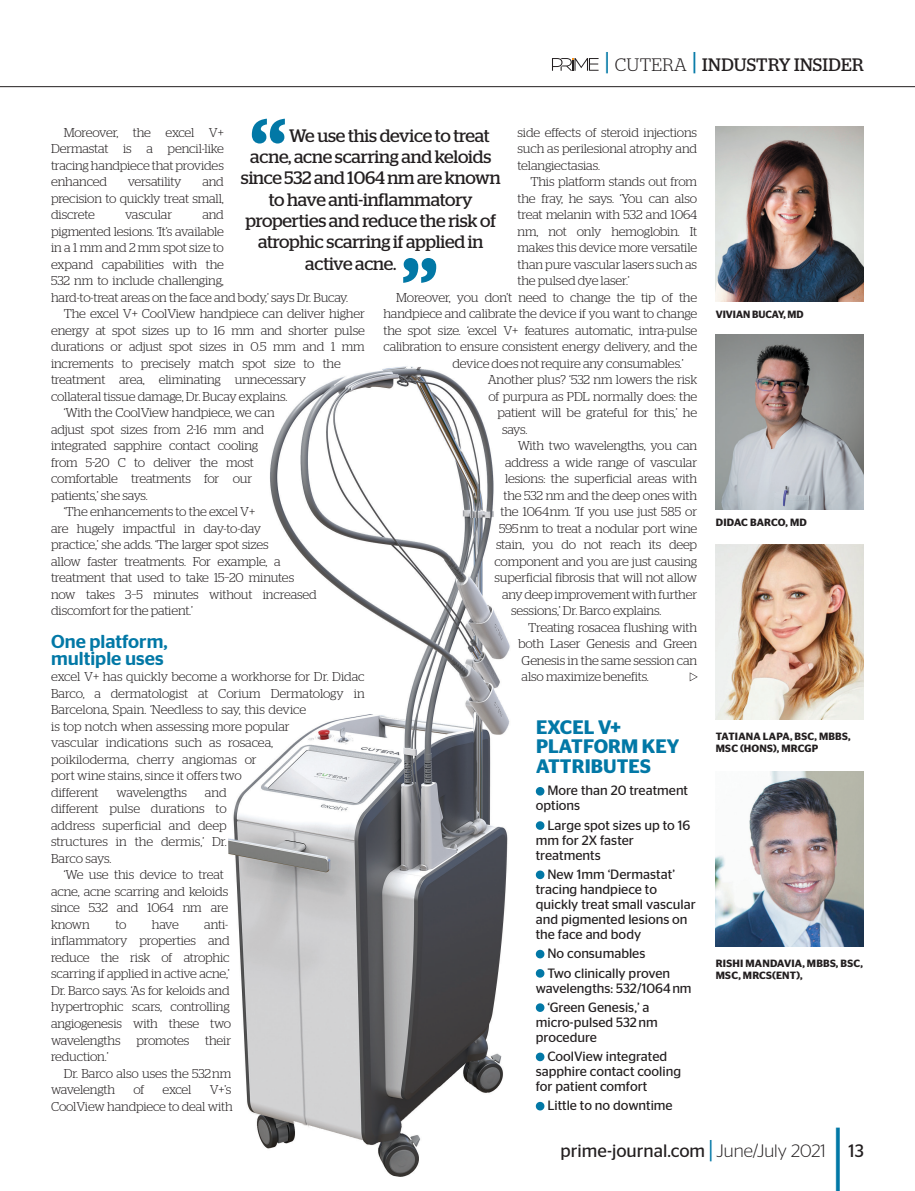
<style>
.page{position:relative;width:915px;height:1191px;background:#fff}
.page>*{position:absolute;margin:0;border:0;box-sizing:border-box;transform-origin:0 0}
._08b_Box_Body_No_Ind{font:600 19.5px/19.5px "Stag Sans";letter-spacing:.005em;color:#0278a6}
._05a_Subhead_01{font:500 18.75px/16.5px "Stag Sans";color:#0278a6}
._07a_Pull_Quote{font:18px "Stag";letter-spacing:-.01em;color:#231f20}
.t1{font:18px "Stag Sans";color:#231f20}
._07a_Pull_Quote-2{font:18px "Stag";letter-spacing:.015em;color:#231f20}
._08b_Box_Body_No_Ind-2{font:13.5px/15px "Stag Sans";color:#231f20}
._03a_Main_Body_Inden{font:300 12.75px/16.5px "Stag";letter-spacing:-.01em;color:#231f20}
._03b_Main_Body_No_In{font:300 12.75px/16.5px "Stag";color:#231f20}
._12a_Bio_Name{font:600 10.5px/12px "Stag Sans";letter-spacing:.02em;color:#231f20}
._12a_Bio_Name-2{font:600 10.5px "Stag Sans";color:#231f20}
.s1{font-weight:500;font-size:27px;color:#0278a6}
.s2{font-weight:300}
.s3{font-size:27px;color:#0278a6}
</style>
<div class="page">
<hr style="left:0;top:86px;width:914px;height:1px;background:#231f20">
<svg style="left:552px;top:58px;width:46px;height:13px"></svg>
<img style="left:715px;top:127px;width:148px;height:175px">
<img style="left:715px;top:335px;width:148px;height:174px">
<img style="left:715px;top:544px;width:148px;height:175px">
<img style="left:715px;top:771px;width:148px;height:175px">
<svg style="left:535px;top:787px;width:9px;height:8px"></svg>
<svg style="left:535px;top:821px;width:9px;height:9px"></svg>
<svg style="left:535px;top:870px;width:9px;height:9px"></svg>
<svg style="left:535px;top:949px;width:9px;height:9px"></svg>
<svg style="left:535px;top:969px;width:9px;height:8px"></svg>
<svg style="left:535px;top:1003px;width:9px;height:9px"></svg>
<svg style="left:535px;top:1052px;width:9px;height:9px"></svg>
<svg style="left:535px;top:1101px;width:9px;height:9px"></svg>
<img style="left:228px;top:366px;width:282px;height:811px">
<svg style="left:252px;top:119px;width:33px;height:24px"></svg>
<svg style="left:403px;top:258px;width:33px;height:25px"></svg>
<svg style="left:689px;top:672px;width:8px;height:9px"></svg>
<h3 class="_07a_Pull_Quote-2" style="left:605px;top:54px;width:259px"><span class="s1">|</span> <span class="s2">CUTERA</span> <span class="s1">|</span> INDUSTRY INSIDER</h3>
<p class="_03a_Main_Body_Inden" style="left:517px;top:124px;width:181px;text-align:justify">side effects of steroid injections such as perilesional atrophy and telangiectasias.</p>
<p class="_03a_Main_Body_Inden" style="left:517px;top:173px;width:181px;text-align:justify;text-indent:13px">This platform stands out from the fray, he says. ‘You can also treat melanin with 532 and 1064 nm, not only hemoglobin. It makes this device more versatile than pure vascular lasers such as the pulsed dye laser.’</p>
<p class="_03a_Main_Body_Inden" style="left:396px;top:289px;width:302px">Moreover, you don’t need to change the tip of the</p>
<p class="_03a_Main_Body_Inden" style="left:383px;top:305px;width:315px">handpiece and calibrate the device if you want to change</p>
<p class="_03a_Main_Body_Inden" style="left:383px;top:322px;width:315px">the spot size. ‘excel V+ features automatic, intra-pulse</p>
<p class="_03a_Main_Body_Inden" style="left:383px;top:338px;width:315px">calibration to ensure consistent energy delivery, and the</p>
<p class="_03a_Main_Body_Inden" style="left:452px;top:355px;width:232px">device does not require any consumables.’</p>
<p class="_03a_Main_Body_Inden" style="left:487px;top:371px;width:211px">Another plus? ‘532 nm lowers the risk</p>
<p class="_03a_Main_Body_Inden" style="left:488px;top:388px;width:210px">of purpura as PDL normally does: the</p>
<p class="_03a_Main_Body_Inden" style="left:497px;top:404px;width:201px">patient will be grateful for this,’ he</p>
<p class="_03a_Main_Body_Inden" style="left:502px;top:421px;width:27px">says.</p>
<p class="_03a_Main_Body_Inden" style="left:517px;top:437px;width:181px">With two wavelengths, you can</p>
<p class="_03a_Main_Body_Inden" style="left:505px;top:454px;width:193px">address a wide range of vascular</p>
<p class="_03a_Main_Body_Inden" style="left:505px;top:470px;width:194px">lesions: the superficial areas with</p>
<p class="_03a_Main_Body_Inden" style="left:503px;top:487px;width:195px">the 532 nm and the deep ones with</p>
<p class="_03a_Main_Body_Inden" style="left:500px;top:503px;width:198px">the 1064 nm. ‘If you use just 585 or</p>
<p class="_03a_Main_Body_Inden" style="left:499px;top:520px;width:200px">595 nm to treat a nodular port wine</p>
<p class="_03a_Main_Body_Inden" style="left:496px;top:536px;width:202px">stain, you do not reach its deep</p>
<p class="_03a_Main_Body_Inden" style="left:494px;top:553px;width:204px">component and you are just causing</p>
<p class="_03a_Main_Body_Inden" style="left:494px;top:569px;width:204px">superficial fibrosis that will not allow</p>
<p class="_03a_Main_Body_Inden" style="left:502px;top:586px;width:196px">any deep improvement with further</p>
<p class="_03a_Main_Body_Inden" style="left:511px;top:602px;width:152px">sessions,’ Dr. Barco explains.</p>
<p class="_03a_Main_Body_Inden" style="left:518px;top:619px;width:180px;text-align:justify;text-indent:10px">Treating rosacea flushing with both Laser Genesis and Green Genesis in the same session can also maximize benefits.</p>
<p class="_03a_Main_Body_Inden" style="left:51px;top:124px;width:174px;text-align:justify;text-indent:13px">Moreover, the excel V+ Dermastat is a pencil-like tracing handpiece that provides enhanced</p>
<p class="_07a_Pull_Quote" style="left:289px;top:125px;width:202px">We use this device to treat</p>
<p class="_07a_Pull_Quote" style="left:250px;top:146px;width:242px">acne, acne scarring and keloids</p>
<p class="_07a_Pull_Quote" style="left:241px;top:168px;width:261px">since 532 and 1064 nm are known</p>
<p class="_07a_Pull_Quote" style="left:268px;top:189px;width:205px">to have anti-inflammatory</p>
<p class="_07a_Pull_Quote" style="left:245px;top:210px;width:252px">properties and reduce the risk of</p>
<p class="_07a_Pull_Quote" style="left:258px;top:232px;width:227px">atrophic scarring if applied in</p>
<p class="_07a_Pull_Quote" style="left:305px;top:253px;width:93px">active acne.</p>
<p class="_03a_Main_Body_Inden" style="left:51px;top:173px;width:174px;text-align:justify;text-indent:151px">and precision to quickly treat small, discrete</p>
<p class="_03a_Main_Body_Inden" style="left:128px;top:173px;width:55px">versatility</p>
<p class="_03a_Main_Body_Inden" style="left:51px;top:206px;width:298px;text-indent:151px">and<br>pigmented lesions. ‘It’s available<br>in a 1 mm and 2 mm spot size to<br>expand capabilities with the<br>532 nm to include challenging,<br>hard-to-treat areas on the face and body,’ says Dr. Bucay.</p>
<p class="_03a_Main_Body_Inden" style="left:51px;top:305px;width:315px;text-indent:13px">The excel V+ CoolView handpiece can deliver higher energy at spot sizes up to 16 mm and shorter pulse durations or adjust spot sizes in 0.5 mm and 1 mm increments to precisely match spot size to the treatment area, eliminating unnecessary<br>collateral tissue damage, Dr. Bucay explains.</p>
<p class="_03a_Main_Body_Inden" style="left:51px;top:404px;width:225px;text-indent:13px">‘With the CoolView handpiece, we can adjust spot sizes from 2-16 mm and integrated sapphire contact cooling from 5-20 C to deliver the most comfortable treatments for our patients,’ she says.</p>
<p class="_03a_Main_Body_Inden" style="left:51px;top:503px;width:267px;text-indent:13px">‘The enhancements to the excel V+<br>are hugely impactful in day-to-day<br>practice,’ she adds. ‘The larger spot sizes<br>allow faster treatments. For example, a treatment that used to take 15–20 minutes now takes 3–5 minutes without increased discomfort for the patient.’</p>
<p class="_05a_Subhead_01" style="left:51px;top:633px;width:118px">One platform, multiple uses</p>
<p class="_03b_Main_Body_No_In" style="left:51px;top:668px;width:315px">excel V+ has quickly become a workhorse for Dr. Didac Barco, a dermatologist at Corium Dermatology in Barcelona, Spain. ‘Needless to say, this device<br>is top notch when assessing more popular<br>vascular indications such as rosacea,<br>poikiloderma, cherry angiomas or<br>port wine stains, since it offers two<br>different</p>
<p class="_03a_Main_Body_Inden" style="left:125px;top:206px;width:49px">vascular</p>
<p class="_08b_Box_Body_No_Ind" style="left:536px;top:717px;width:145px">EXCEL V+<br>PLATFORM KEY<br>ATTRIBUTES</p>
<p class="_08b_Box_Body_No_Ind-2" style="left:535px;top:783px;width:154px;text-indent:12px">More than 20 treatment options</p>
<p class="_08b_Box_Body_No_Ind-2" style="left:535px;top:817px;width:156px;text-indent:12px">Large spot sizes up to 16 mm for 2X faster treatments</p>
<p class="_08b_Box_Body_No_Ind-2" style="left:535px;top:866px;width:161px;text-indent:12px">New 1mm ‘Dermastat’ tracing handpiece to quickly treat small vascular and pigmented lesions on the face and body</p>
<p class="_08b_Box_Body_No_Ind-2" style="left:547px;top:946px;width:100px">No consumables</p>
<p class="_08b_Box_Body_No_Ind-2" style="left:535px;top:965px;width:157px;text-indent:12px">Two clinically proven wavelengths: 532/1064nm</p>
<p class="_08b_Box_Body_No_Ind-2" style="left:535px;top:999px;width:123px;text-indent:12px">‘Green Genesis,’ a micro-pulsed 532nm procedure</p>
<p class="_08b_Box_Body_No_Ind-2" style="left:535px;top:1048px;width:147px;text-indent:12px">CoolView integrated sapphire contact cooling for patient comfort</p>
<p class="_08b_Box_Body_No_Ind-2" style="left:547px;top:1098px;width:127px">Little to no downtime</p>
<p class="_03b_Main_Body_No_In" style="left:51px;top:784px;width:177px;text-align:justify;text-indent:154px">and different pulse durations to address superficial and deep structures in the dermis,’ Dr.<br>Barco says.</p>
<p class="_03a_Main_Body_Inden" style="left:51px;top:866px;width:179px;text-indent:13px">‘We use this device to treat acne, acne scarring and keloids since 532 and 1064 nm are known</p>
<p class="_03b_Main_Body_No_In" style="left:116px;top:784px;width:72px">wavelengths</p>
<p class="_03a_Main_Body_Inden" style="left:115px;top:916px;width:13px">to</p>
<p class="_03a_Main_Body_Inden" style="left:152px;top:916px;width:28px">have</p>
<p class="_03a_Main_Body_Inden" style="left:51px;top:916px;width:181px;text-indent:153px">anti&shy;inflammatory properties and reduce the risk of atrophic scarring if applied in active acne,’<br>Dr. Barco says. ‘As for keloids and hypertrophic scars, controlling angiogenesis with these two wavelengths promotes their reduction.’</p>
<p class="_03a_Main_Body_Inden" style="left:51px;top:1064px;width:182px;text-indent:13px">Dr. Barco also uses the 532 nm wavelength</p>
<p class="_03a_Main_Body_Inden" style="left:133px;top:1081px;width:12px">of</p>
<p class="_03a_Main_Body_Inden" style="left:162px;top:1081px;width:30px">excel</p>
<p class="_03a_Main_Body_Inden" style="left:51px;top:1081px;width:183px;text-align:right">V+’s<br>CoolView handpiece to deal with</p>
<p class="_12a_Bio_Name-2" style="left:715px;top:308px;width:89px">VIVIAN BUCAY, MD</p>
<p class="_12a_Bio_Name" style="left:715px;top:516px;width:92px">DIDAC BARCO, MD</p>
<p class="_12a_Bio_Name" style="left:715px;top:730px;width:136px">TATIANA LAPA, BSC, MBBS,<br>MSC (HONS), MRCGP</p>
<p class="_12a_Bio_Name" style="left:715px;top:957px;width:148px">RISHI MANDAVIA, MBBS, BSC,<br>MSC, MRCS(ENT),</p>
<h3 class="t1" style="left:560px;top:1141px;width:267px">prime-journal.com <span class="s3">|</span> <span class="s2">June/July 2021</span></h3>
<h3 class="t1" style="left:848px;top:1141px;width:17px">13</h3>
</div>
